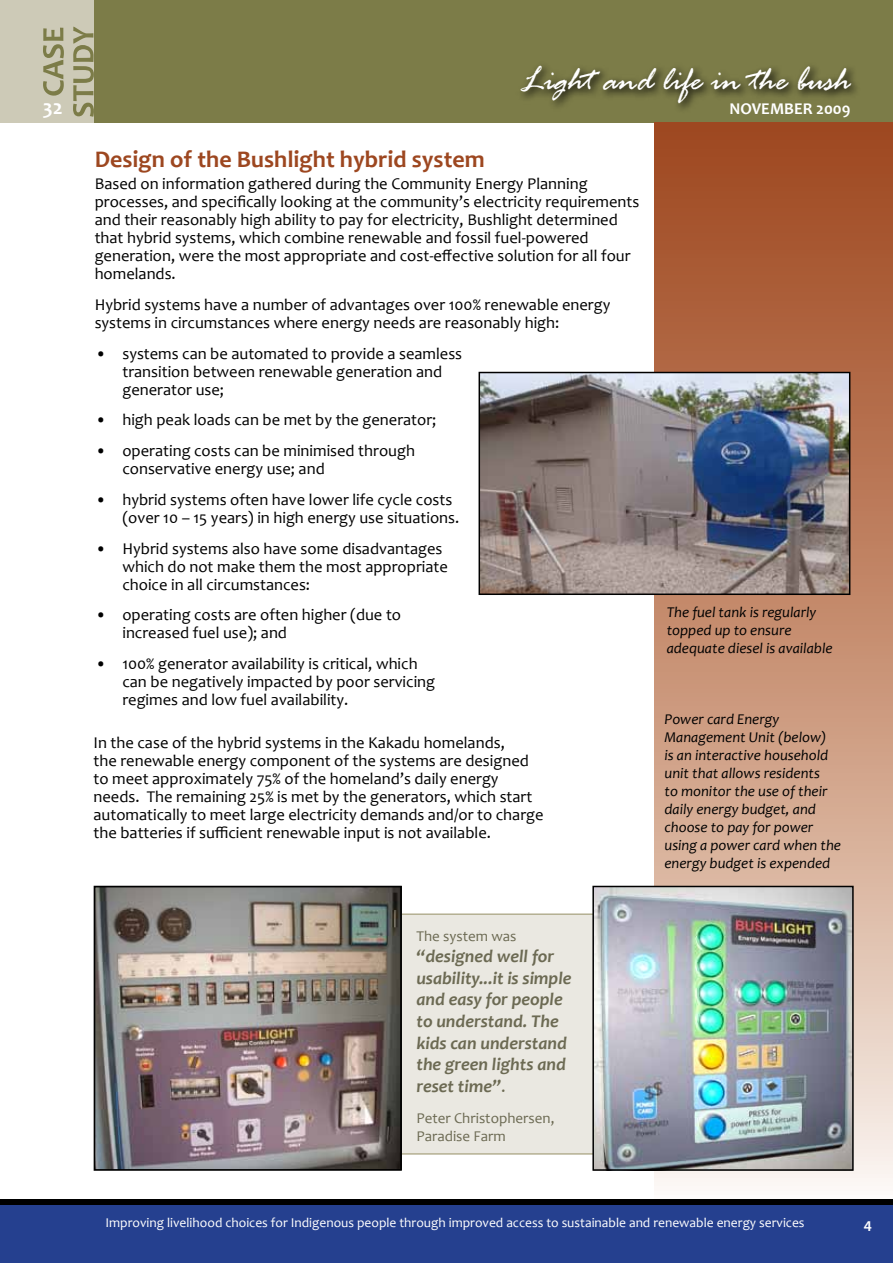
<style>
.page{position:relative;width:893px;height:1263px;background:#fff}
.page>*{position:absolute;margin:0;border:0;box-sizing:border-box;transform-origin:0 0}
.t1{font:italic 36px "Rage";color:#fff}
.t2{font:700 24px "Candara";color:#9d4720}
.t3{font:700 21px "Candara";color:#fff}
.t4{font:italic 700 18px/21.6px "Candara";color:#6c6a53}
.t5{font:16.5px/18px "Candara";color:#000}
.t6{font:700 16.5px "Candara";color:#fff}
.t7{font:italic 15px/18px "Candara";color:#000}
.t8{font:15px/18px "Candara";color:#6c6a53}
.t9{font:600 15px "Myriad Pro";color:#fff}
.t10{font:13.5px "Candara";color:#fff}
.s1{font-weight:400;font-style:normal}
</style>
<div class="page">
<div style="left:81px;top:0;width:812px;height:123px;background:#7c7c48"></div>
<div style="left:0;top:0;width:94px;height:123px;background:#cdcab7"></div>
<div style="left:0;top:1202px;width:893px;height:61px;background:#25408f"></div>
<div style="left:0;top:1198px;width:893px;height:6px;background:#000"></div>
<svg style="left:521px;top:66px;width:336px;height:43px"></svg>
<svg style="left:73px;top:27px;width:21px;height:90px"></svg>
<svg style="left:43px;top:28px;width:21px;height:68px"></svg>
<div style="left:360px;top:913px;width:271px;height:242px;background:#eae8e1;border:2px solid #b4b092"></div>
<img style="left:97px;top:889px;width:302px;height:279px">
<div style="left:94px;top:886px;width:308px;height:285px;border:2px solid #000"></div>
<svg style="left:654px;top:123px;width:238px;height:1063px;background:#c18669"></svg>
<img style="left:595px;top:889px;width:256px;height:279px">
<div style="left:592px;top:886px;width:262px;height:285px;border:2px solid #000"></div>
<img style="left:482px;top:375px;width:365px;height:217px">
<div style="left:479px;top:372px;width:371px;height:223px;border:2px solid #000"></div>
<h1 class="t1" style="left:521px;top:61px;width:331px">Light and life in the bush</h1>
<p class="t3" style="left:43px;top:94px;width:21px">32</p>
<p class="t6" style="left:729px;top:99px;width:123px">NOVEMBER 2009</p>
<h2 class="t2" style="left:95px;top:144px;width:391px">Design of the Bushlight hybrid system</h2>
<p class="t5" style="left:95px;top:174px;width:546px">Based on information gathered during the Community Energy Planning processes, and specifically looking at the community’s electricity requirements and their reasonably high ability to pay for electricity, Bushlight determined that hybrid systems, which combine renewable and fossil fuel-powered generation, were the most appropriate and cost-effective solution for all four homelands.</p>
<p class="t5" style="left:95px;top:295px;width:517px">Hybrid systems have a number of advantages over 100% renewable energy systems in circumstances where energy needs are reasonably high:</p>
<p class="t5" style="left:122px;top:344px;width:341px;text-indent:-27px">• systems can be automated to provide a seamless transition between renewable generation and generator use;</p>
<p class="t5" style="left:95px;top:411px;width:343px">• high peak loads can be met by the generator;</p>
<p class="t5" style="left:122px;top:442px;width:294px;text-indent:-27px">• operating costs can be minimised through conservative energy use; and</p>
<p class="t5" style="left:122px;top:490px;width:338px;text-indent:-27px">• hybrid systems often have lower life cycle costs (over 10 – 15 years) in high energy use situations.</p>
<p class="t5" style="left:122px;top:539px;width:327px;text-indent:-27px">• Hybrid systems also have some disadvantages which do not make them the most appropriate choice in all circumstances:</p>
<p class="t5" style="left:122px;top:606px;width:280px;text-indent:-27px">• operating costs are often higher (due to increased fuel use); and</p>
<p class="t5" style="left:122px;top:655px;width:314px;text-indent:-27px">• 100% generator availability is critical, which can be negatively impacted by poor servicing regimes and low fuel availability.</p>
<p class="t5" style="left:94px;top:733px;width:451px">In the case of the hybrid systems in the Kakadu homelands,<br>the renewable energy component of the systems are designed to meet approximately 75% of the homeland’s daily energy needs. The remaining 25% is met by the generators, which start automatically to meet large electricity demands and/or to charge the batteries if sufficient renewable input is not available.</p>
<p class="t8" style="left:416px;top:927px;width:102px">The system was</p>
<p class="t4" style="left:416px;top:945px;width:157px">“designed well for usability...it is simple and easy for people to understand. The kids can understand the green lights and reset time”<span class="s1">.</span></p>
<p class="t8" style="left:416px;top:1109px;width:139px">Peter Christophersen,<br>Paradise Farm</p>
<p class="t7" style="left:667px;top:603px;width:167px">The fuel tank is regularly topped up to ensure adequate diesel is available</p>
<p class="t7" style="left:664px;top:710px;width:178px">Power card Energy<br>Management Unit (below)<br>is an interactive household unit that allows residents<br>to monitor the use of their daily energy budget, and choose to pay for power using a power card when the energy budget is expended</p>
<p class="t10" style="left:106px;top:1215px;width:701px">Improving livelihood choices for Indigenous people through improved access to sustainable and renewable energy services</p>
<p class="t9" style="left:864px;top:1216px;width:10px">4</p>
</div>
